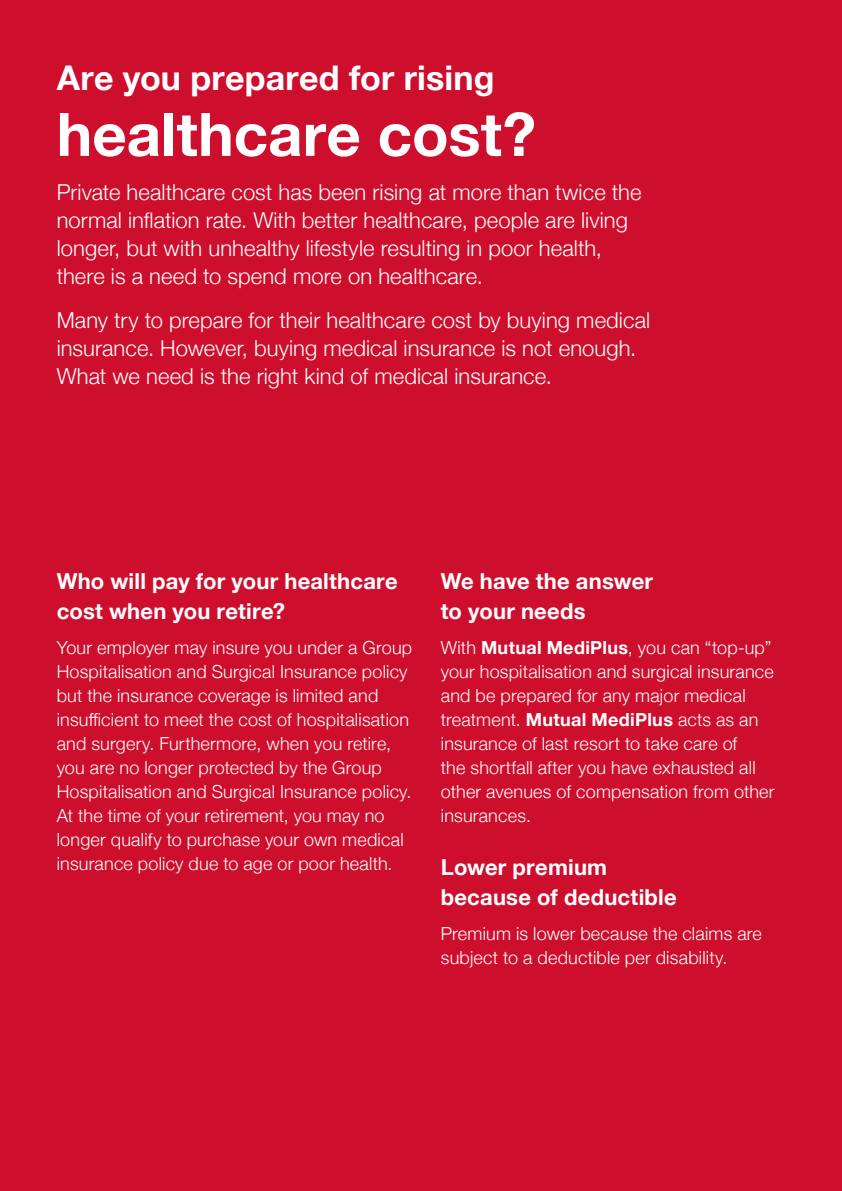
<style>
.page{position:relative;width:842px;height:1191px;background:#ce0e2d}
.page>*{position:absolute;margin:0;border:0;box-sizing:border-box;transform-origin:0 0}
.t1{font:700 60px "Helvetica Neue";color:#fff}
.t2{font:700 34px "Helvetica Neue";letter-spacing:.005em;color:#fff}
.t3{font:300 22px/28px "Helvetica Neue";letter-spacing:.005em;color:#fff}
.t4{font:700 22px/30px "Helvetica Neue";letter-spacing:.01em;color:#fff}
.t5{font:300 18px/24px "Helvetica Neue";letter-spacing:.01em;color:#fff}
.s1{font-weight:700}
</style>
<div class="page">
<h2 class="t2" style="left:57px;top:51px;width:439px">Are you prepared for rising</h2>
<h1 class="t1" style="left:57px;top:87px;width:481px">healthcare cost?</h1>
<p class="t3" style="left:57px;top:177px;width:586px">Private healthcare cost has been rising at more than twice the normal inflation rate. With better healthcare, people are living longer, but with unhealthy lifestyle resulting in poor health, there is a need to spend more on healthcare.</p>
<p class="t3" style="left:57px;top:305px;width:595px">Many try to prepare for their healthcare cost by buying medical insurance. However, buying medical insurance is not enough.<br>What we need is the right kind of medical insurance.</p>
<p class="t4" style="left:57px;top:566px;width:343px">Who will pay for your healthcare cost when you retire?</p>
<p class="t5" style="left:57px;top:634px;width:357px">Your employer may insure you under a Group Hospitalisation and Surgical Insurance policy but the insurance coverage is limited and insufficient to meet the cost of hospitalisation and surgery. Furthermore, when you retire, you are no longer protected by the Group Hospitalisation and Surgical Insurance policy.<br>At the time of your retirement, you may no longer qualify to purchase your own medical insurance policy due to age or poor health.</p>
<p class="t4" style="left:441px;top:566px;width:214px">We have the answer to your needs</p>
<p class="t5" style="left:441px;top:634px;width:335px">With <span class="s1">Mutual MediPlus</span>, you can “top-up” your hospitalisation and surgical insurance and be prepared for any major medical treatment. <span class="s1">Mutual MediPlus</span> acts as an insurance of last resort to take care of<br>the shortfall after you have exhausted all other avenues of compensation from other insurances.</p>
<p class="t4" style="left:441px;top:852px;width:237px">Lower premium because of deductible</p>
<p class="t5" style="left:441px;top:920px;width:323px">Premium is lower because the claims are subject to a deductible per disability.</p>
</div>
